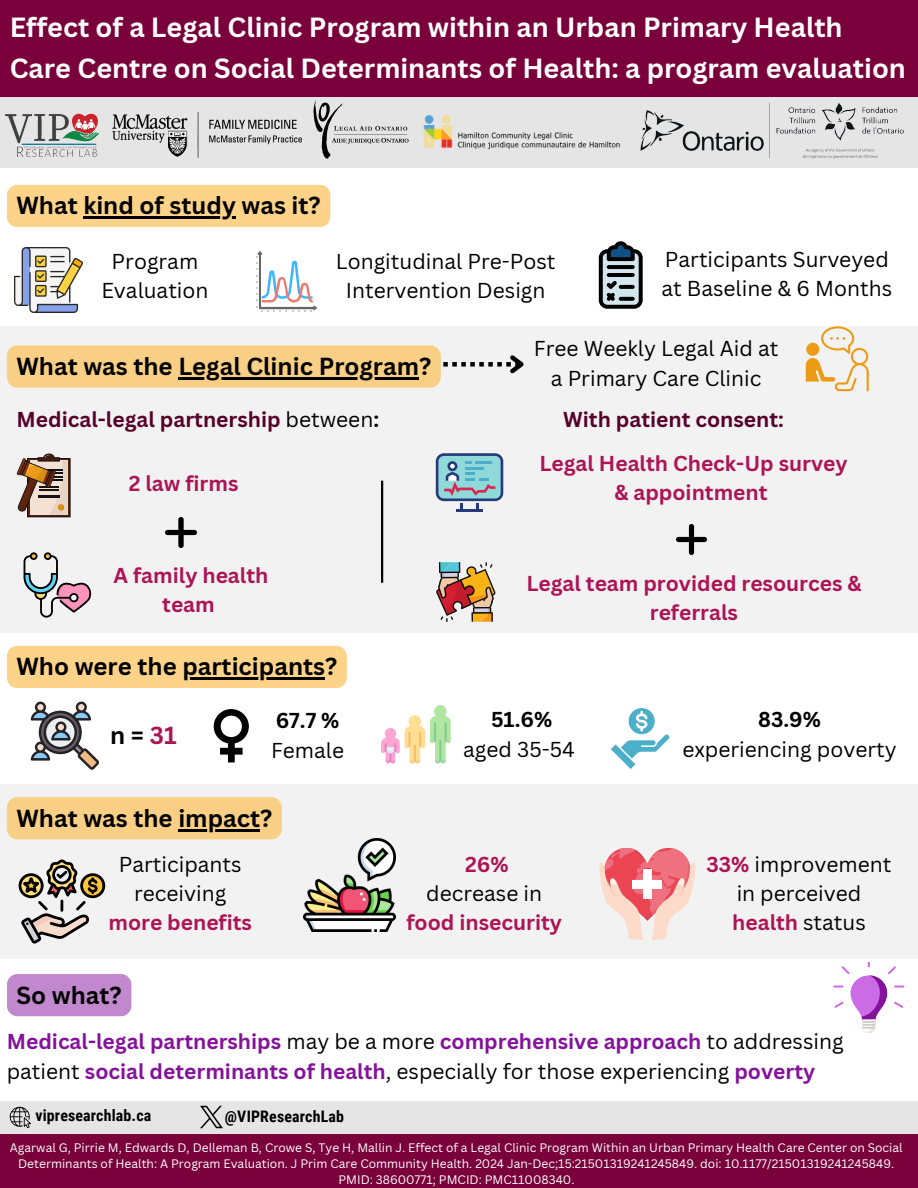
<style>
.page{position:relative;width:918px;height:1188px;background:#fff}
.page>*{position:absolute;margin:0;border:0;box-sizing:border-box;transform-origin:0 0}
.t1{font:700 27px/40.5px "Canva Sans";color:#fff}
.t2{font:700 24px "Canva Sans";color:#000}
.t3{font:21px/29.2px "Canva Sans";color:#000;text-align:center}
.t4{font:700 21px/29.2px "Canva Sans";color:#84129b}
.t5{font:700 21px/29.2px "Canva Sans";color:#ac1455;text-align:center}
.t6{font:700 21px "Canva Sans";color:#56002a}
.t7{font:700 15.9px "Roboto Condensed";letter-spacing:.01em;color:#000}
.t8{font:12px/16px "Canva Sans";color:#fff;text-align:center}
.s1{font-weight:400;color:#000}
.s2{color:#000}
.s3{color:#ac1455}
.s4{font-weight:700}
.s5{font-weight:700;color:#ac1455}
</style>
<div class="page">
<div style="left:0;top:91px;width:918px;height:77px;background:#e5e5e6"></div>
<div style="left:0;top:0;width:918px;height:97px;background:#7a003c"></div>
<div style="left:0;top:1101px;width:918px;height:39px;background:#e5e5e6"></div>
<div style="left:0;top:1135px;width:918px;height:53px;background:#7a003c"></div>
<svg style="left:10px;top:1107px;width:21px;height:21px"></svg>
<img style="left:200px;top:1106px;width:23px;height:22px">
<img style="left:15px;top:248px;width:67px;height:64px">
<svg style="left:256px;top:251px;width:61px;height:61px"></svg>
<svg style="left:599px;top:241px;width:44px;height:68px"></svg>
<svg style="left:619px;top:285px;width:16px;height:4px"></svg>
<svg style="left:619px;top:297px;width:16px;height:4px"></svg>
<svg style="left:607px;top:265px;width:28px;height:4px"></svg>
<hr style="left:607px;top:273px;width:28px;height:4px;background:#000;border-radius:2px">
<div style="left:0;top:326px;width:918px;height:307px;background:#f2f2f2"></div>
<svg style="left:17px;top:454px;width:54px;height:63px"></svg>
<img style="left:166px;top:517px;width:30px;height:31px">
<svg style="left:24px;top:552px;width:68px;height:66px"></svg>
<hr style="left:381px;top:481px;width:2px;height:102px;background:#000">
<svg style="left:806px;top:326px;width:63px;height:65px"></svg>
<svg style="left:443px;top:355px;width:81px;height:19px"></svg>
<img style="left:676px;top:524px;width:31px;height:30px">
<svg style="left:436px;top:562px;width:59px;height:60px"></svg>
<hr style="left:456px;top:509px;width:27px;height:3px;background:#273979">
<svg style="left:436px;top:453px;width:67px;height:56px"></svg>
<svg style="left:31px;top:701px;width:68px;height:69px"></svg>
<svg style="left:214px;top:709px;width:35px;height:53px"></svg>
<svg style="left:381px;top:705px;width:70px;height:59px"></svg>
<hr style="left:434px;top:722px;width:2px;height:20px;background:#83cc96">
<hr style="left:445px;top:722px;width:2px;height:20px;background:#83cc96">
<hr style="left:439px;top:740px;width:2px;height:22px;background:#83cc96">
<div style="left:0;top:784px;width:918px;height:175px;background:#f2f2f2"></div>
<img style="left:303px;top:839px;width:92px;height:92px">
<svg style="left:19px;top:859px;width:86px;height:85px"></svg>
<svg style="left:599px;top:848px;width:97px;height:92px"></svg>
<div style="left:643px;top:870px;width:9px;height:29px;background:#fff"></div>
<div style="left:633px;top:880px;width:29px;height:9px;background:#fff"></div>
<svg style="left:833px;top:962px;width:71px;height:71px"></svg>
<svg style="left:611px;top:708px;width:58px;height:61px"></svg>
<img style="left:5px;top:113px;width:94px;height:44px">
<img style="left:112px;top:113px;width:189px;height:45px">
<img style="left:640px;top:102px;width:264px;height:57px">
<img style="left:313px;top:100px;width:96px;height:59px">
<img style="left:423px;top:115px;width:197px;height:35px">
<div style="left:7px;top:185px;width:323px;height:42px;background:#fdd289;border-radius:11px"></div>
<hr style="left:83px;top:217px;width:153px;height:2px;background:#000">
<div style="left:7px;top:345px;width:434px;height:43px;background:#f9ce85;border-radius:11px"></div>
<hr style="left:178px;top:377px;width:241px;height:2px;background:#000">
<div style="left:7px;top:646px;width:340px;height:42px;background:#fdd289;border-radius:11px"></div>
<hr style="left:182px;top:678px;width:143px;height:2px;background:#000">
<div style="left:7px;top:797px;width:275px;height:42px;background:#f9ce85;border-radius:11px"></div>
<hr style="left:178px;top:829px;width:82px;height:2px;background:#000">
<div style="left:7px;top:974px;width:124px;height:42px;background:#c188cd;border-radius:11px"></div>
<h4 class="t1" style="left:10px;top:6px;width:898px">Effect of a Legal Clinic Program within an Urban Primary Health<br>Care Centre on Social Determinants of Health: a program evaluation</h4>
<p class="t2" style="left:16px;top:189px;width:306px">What kind of study was it?</p>
<p class="t3" style="left:101px;top:246px;width:109px">Program<br>Evaluation</p>
<h3 class="t3" style="left:336px;top:246px;width:221px">Longitudinal Pre-Post<br>Intervention Design</h3>
<p class="t3" style="left:662px;top:244px;width:232px;text-align:left">Participants Surveyed at Baseline &amp; 6 Months</p>
<h2 class="t2" style="left:16px;top:349px;width:416px">What was the Legal Clinic Program?</h2>
<p class="t6" style="left:17px;top:404px;width:364px">Medical-legal partnership <span class="s1">between</span><span class="s2">:</span></p>
<h3 class="t5" style="left:129px;top:469px;width:111px">2 law firms</h3>
<h2 class="t5" style="left:114px;top:560px;width:156px">A family health team</h2>
<p class="t2" style="left:16px;top:650px;width:322px">Who were the participants?</p>
<p class="t3" style="left:534px;top:334px;width:246px">Free Weekly Legal Aid at a Primary Care Clinic</p>
<h2 class="t6" style="left:563px;top:405px;width:222px">With patient consent:</h2>
<p class="t5" style="left:539px;top:448px;width:310px">Legal Health Check-Up survey &amp; appointment</p>
<h4 class="t5" style="left:526px;top:568px;width:337px">Legal team provided resources &amp; referrals</h4>
<p class="t2" style="left:110px;top:718px;width:68px">n=<span class="s3">31</span></p>
<h4 class="t3" style="left:271px;top:705px;width:75px;text-align:left"><span class="s4">67.7 %<br></span>Female</h4>
<p class="t3" style="left:463px;top:705px;width:113px"><span class="s4">51.6% </span>aged 35-54</p>
<h4 class="t3" style="left:682px;top:705px;width:216px"><span class="s4">83.9%<br></span>experiencing poverty</h4>
<h3 class="t2" style="left:16px;top:801px;width:257px">What was the impact?</h3>
<h2 class="t3" style="left:108px;top:849px;width:145px">Participants receiving <span class="s5">more benefits</span></h2>
<p class="t5" style="left:406px;top:849px;width:157px">26%<br><span class="s1">decrease in </span>food insecurity</p>
<h4 class="t3" style="left:706px;top:849px;width:187px"><span class="s5">33%</span> improvement in perceived <span class="s5">health</span> status</h4>
<h3 class="t2" style="left:17px;top:978px;width:107px">So what?</h3>
<p class="t4" style="left:7px;top:1027px;width:838px">Medical-legal partnerships <span class="s1">may be a more</span> comprehensive approach <span class="s1">to addressing patient</span> social determinants of health<span class="s1">, especially for those experiencing</span> poverty</p>
<h3 class="t7" style="left:35px;top:1106px;width:117px">vipresearchlab.ca</h3>
<p class="t7" style="left:225px;top:1107px;width:120px">@VIPResearchLab</p>
<p class="t8" style="left:10px;top:1139px;width:894px">Agarwal G, Pirrie M, Edwards D, Delleman B, Crowe S, Tye H, Mallin J. Effect of a Legal Clinic Program Within an Urban Primary Health Care Center on Social<br>Determinants of Health: A Program Evaluation. J Prim Care Community Health. 2024 Jan-Dec;15:21501319241245849. doi: 10.1177/21501319241245849.<br>PMID: 38600771; PMCID: PMC11008340.</p>
</div>
